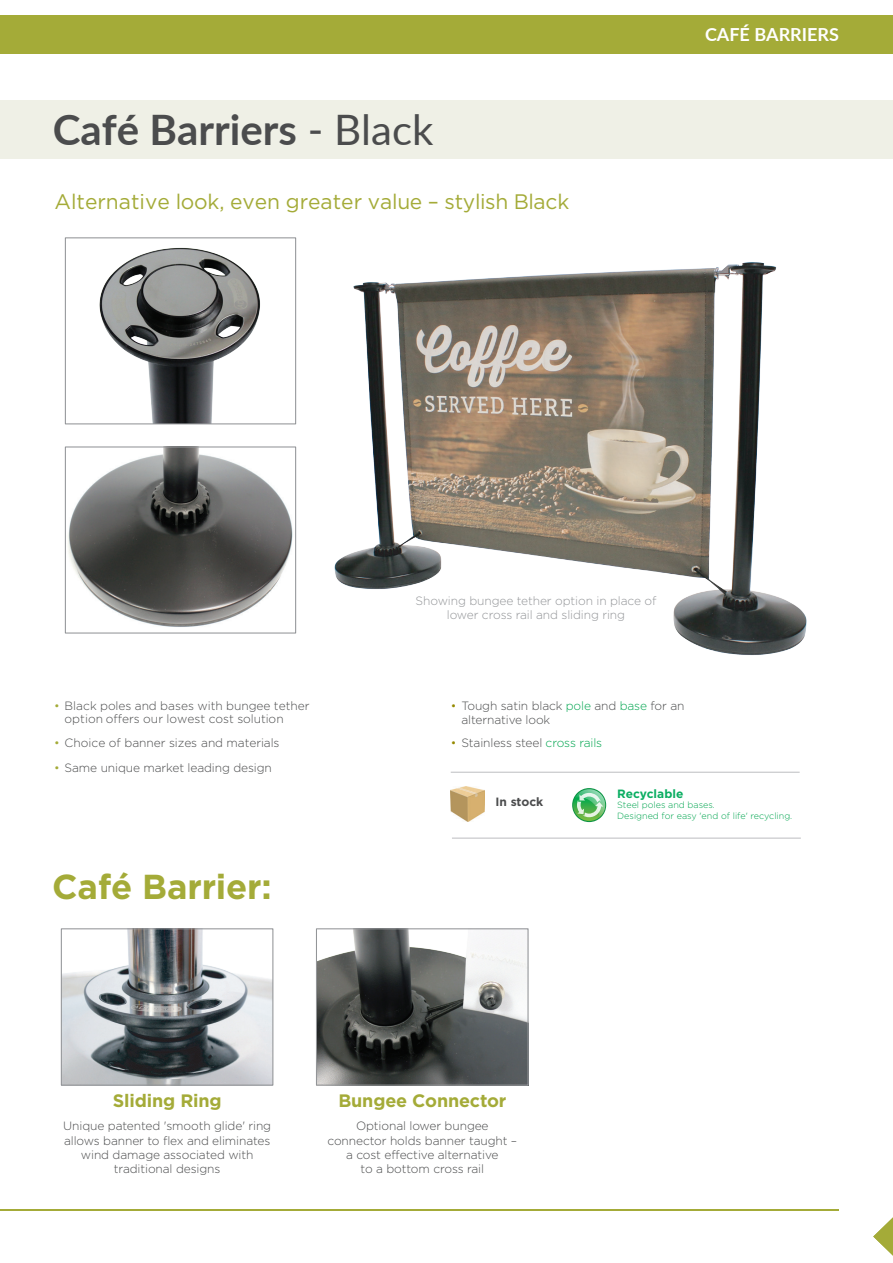
<style>
.page{position:relative;width:893px;height:1263px;background:#fff}
.page>*{position:absolute;margin:0;border:0;box-sizing:border-box;transform-origin:0 0}
.t1{font:700 42px "Lato";color:#4b4c4d}
.t2{font:700 34.65px "Gotham";letter-spacing:-.01em;color:#a4ab38}
.t3{font:21px "Gotham";color:#a4ab38}
.t4{font:700 18px "Gotham";letter-spacing:-.01em;color:#a4ab38}
.t5{font:700 18px "Lato";color:#fff}
.t6{font:300 12px/14.4px "Gotham";letter-spacing:-.01em;color:#4b4c4d}
.t7{font:300 12px/13.5px "Gotham";letter-spacing:-.01em;color:#939598;text-align:center}
.t8{font:700 12px "Gotham";color:#0bae62}
.t9{font:700 12px "Gotham";color:#4b4c4d}
.t10{font:300 9px/10.8px "Gotham";color:#00a54f}
.s1{font-weight:400}
.s2{color:#a4ab38}
.s3{color:#958900}
.s4{color:#00a54f}
</style>
<div class="page">
<div style="left:0;top:101px;width:893px;height:58px;background:#eff0e6"></div>
<div style="left:0;top:15px;width:893px;height:39px;background:#a4ab38"></div>
<hr style="left:0;top:1209px;width:839px;height:1px;background:#a4ab38">
<img style="left:451px;top:787px;width:34px;height:34px">
<svg style="left:572px;top:788px;width:34px;height:34px"></svg>
<svg style="left:64px;top:237px;width:179px;height:188px"></svg>
<svg style="left:64px;top:446px;width:179px;height:188px"></svg>
<img style="left:243px;top:237px;width:564px;height:418px">
<svg style="left:60px;top:928px;width:214px;height:158px"></svg>
<svg style="left:316px;top:928px;width:213px;height:158px"></svg>
<hr style="left:451px;top:772px;width:349px;height:1px;background:#bcbdc0">
<hr style="left:452px;top:838px;width:349px;height:1px;background:#bcbdc0">
<svg style="left:873px;top:1217px;width:20px;height:39px"></svg>
<h1 class="t1" style="left:53px;top:99px;width:382px">Café Barriers <span class="s1">- Black</span></h1>
<h3 class="t3" style="left:54px;top:190px;width:516px">Alternative look, even greater value – stylish Black</h3>
<h3 class="t5" style="left:705px;top:21px;width:135px">CAFÉ BARRIERS</h3>
<p class="t6" style="left:65px;top:699px;width:247px;line-height:13px;text-indent:-11px"><span class="s2">•</span> Black poles and bases with bungee tether option offers our lowest cost solution</p>
<p class="t6" style="left:54px;top:735px;width:227px"><span class="s2">•</span> Choice of banner sizes and materials</p>
<p class="t6" style="left:54px;top:760px;width:219px"><span class="s2">•</span> Same unique market leading design</p>
<p class="t7" style="left:416px;top:594px;width:242px">Showing bungee tether option in place of lower cross rail and sliding ring</p>
<p class="t6" style="left:461px;top:698px;width:225px;text-indent:-11px"><span class="s3">•</span> Tough satin black <span class="s4">pole</span> and <span class="s4">base</span> for an alternative look</p>
<p class="t6" style="left:451px;top:735px;width:153px"><span class="s3">•</span> Stainless steel <span class="s4">cross rails</span></p>
<h2 class="t2" style="left:52px;top:867px;width:221px">Café Barrier:</h2>
<p class="t9" style="left:496px;top:794px;width:49px">In stock</p>
<p class="t8" style="left:617px;top:786px;width:68px">Recyclable</p>
<p class="t10" style="left:617px;top:800px;width:177px">Steel poles and bases.<br>Designed for easy 'end of life' recycling.</p>
<h3 class="t4" style="left:113px;top:1090px;width:110px">Sliding Ring</h3>
<p class="t6" style="left:63px;top:1118px;width:209px;text-align:center">Unique patented 'smooth glide' ring allows banner to flex and eliminates wind damage associated with traditional designs</p>
<h3 class="t4" style="left:338px;top:1090px;width:170px">Bungee Connector</h3>
<p class="t6" style="left:327px;top:1118px;width:191px;text-align:center">Optional lower bungee connector holds banner taught – a cost effective alternative<br>to a bottom cross rail</p>
</div>
